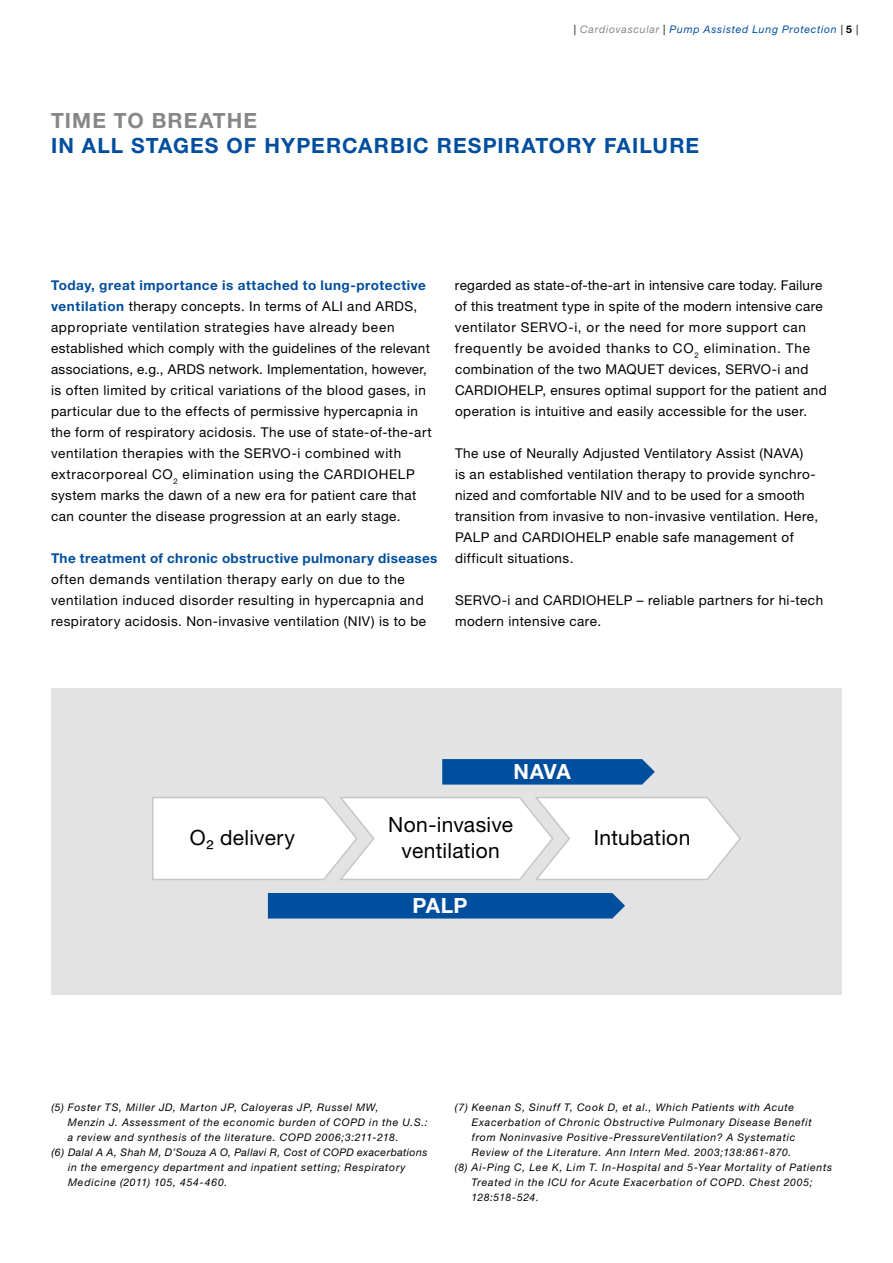
<style>
.page{position:relative;width:893px;height:1263px;background:#fff}
.page>*{position:absolute;margin:0;border:0;box-sizing:border-box;transform-origin:0 0}
.t1{font:21px/25.5px "Helvetica Neue LT Std";letter-spacing:.015em;color:#000;text-align:center}
.t2{font:700 21px "Helvetica Neue LT Std";letter-spacing:.05em;color:#004e9e}
.t3{font:700 21px "Helvetica Neue LT Std";letter-spacing:.05em;color:#878786}
.t4{font:700 21px "Helvetica Neue LT Std";letter-spacing:-.02em;color:#fff}
.t5{font:13.5px/21px "Helvetica Neue LT Std";letter-spacing:.035em;color:#000}
.t6{font:700 13.5px "Helvetica Neue LT Std";letter-spacing:.03em;color:#004e9e}
.t7{font:italic 10.5px "Helvetica Neue LT Std";letter-spacing:.07em;color:#000}
.t8{font:italic 10.5px "Helvetica Neue LT Std";letter-spacing:.04em;color:#000}
.t9{font:italic 10.5px "Helvetica Neue LT Std";letter-spacing:.07em;color:#004e9e}
.t10{font:italic 10.5px "Helvetica Neue LT Std";letter-spacing:.02em;color:#000}
.s1{color:#000}
.s2{color:#878786}
.s3{font-weight:700;font-style:normal;color:#000}
.s4{font-weight:700;color:#004e9e}
</style>
<div class="page">
<div style="left:51px;top:689px;width:791px;height:306px;background:#e3e3e3"></div>
<svg style="left:152px;top:797px;width:589px;height:83px;background:#f9fafa"></svg>
<svg style="left:442px;top:759px;width:213px;height:25px;background:#0753a0"></svg>
<div style="left:268px;top:893px;width:357px;height:25px;background:#004e9e"></div>
<p class="t9" style="left:574px;top:23px;width:286px"><span class="s1">|</span> <span class="s2">Cardiovascular</span> <span class="s1">|</span> Pump Assisted Lung Protection <span class="s1">|</span> <span class="s3">5</span> <span class="s1">|</span></p>
<h1 class="t3" style="left:51px;top:107px;width:207px">TIM E TO BREATHE</h1>
<h1 class="t2" style="left:51px;top:133px;width:650px">IN ALL STAGES OF HYPERCARBIC RESPIRATORY FAILURE</h1>
<p class="t5" style="left:51px;top:275px;width:382px"><span class="s4">Today, great importance is attached to lung-protective ventilation</span> therapy concepts. In terms of ALI and ARDS, appropriate ventilation strategies have already been established which comply with the guidelines of the relevant associations, e.g., ARDS network. Implementation, however, is often limited by critical variations of the blood gases, in particular due to the effects of permissive hypercapnia in the form of respiratory acidosis. The use of state-of-the-art ventilation therapies with the SERVO-i combined with extracorporeal CO<sub>2</sub> elimination using the CARDIOHELP system marks the dawn of a new era for patient care that can counter the disease progression at an early stage.</p>
<p class="t6" style="left:51px;top:550px;width:388px">The treatment of chronic obstructive pulmonary diseases</p>
<p class="t5" style="left:51px;top:569px;width:377px">often demands ventilation therapy early on due to the ventilation induced disorder resulting in hypercapnia and respiratory acidosis. Non-invasive ventilation (NIV) is to be</p>
<p class="t5" style="left:455px;top:275px;width:373px">regarded as state-of-the-art in intensive care today. Failure of this treatment type in spite of the modern intensive care ventilator SERVO-i, or the need for more support can frequently be avoided thanks to CO<sub>2</sub> elimination. The combination of the two MAQUET devices, SERVO-i and CARDIOHELP, ensures optimal support for the patient and operation is intuitive and easily accessible for the user.</p>
<p class="t5" style="left:455px;top:443px;width:365px">The use of Neurally Adjusted Ventilatory Assist (NAVA)<br>is an established ventilation therapy to provide synchro&shy;nized and comfortable NIV and to be used for a smooth transition from invasive to non-invasive ventilation. Here, PALP and CARDIOHELP enable safe management of difficult situations.</p>
<p class="t5" style="left:455px;top:590px;width:370px">SERVO-i and CARDIOHELP – reliable partners for hi-tech modern intensive care.</p>
<h1 class="t4" style="left:514px;top:758px;width:59px">N AVA</h1>
<h1 class="t1" style="left:190px;top:825px;width:17px">O</h1>
<h1 class="t1" style="left:206px;top:834px;width:8px">²</h1>
<h1 class="t1" style="left:220px;top:825px;width:77px">delivery</h1>
<h1 class="t1" style="left:388px;top:812px;width:126px">Non-invasive ventilation</h1>
<h1 class="t4" style="left:413px;top:892px;width:56px">PALP</h1>
<h1 class="t1" style="left:594px;top:825px;width:98px">Intubation</h1>
<p class="t7" style="left:51px;top:1101px;width:329px">(5) Foster TS, Miller JD, Marton JP, Caloyeras JP, Russel MW,</p>
<p class="t7" style="left:68px;top:1116px;width:361px">Menzin J. Assessment of the economic burden of COPD in the U.S.:</p>
<p class="t7" style="left:68px;top:1131px;width:332px">a review and synthesis of the literature. COPD 2006;3:211-218.</p>
<p class="t8" style="left:51px;top:1146px;width:377px">(6) Dalal A A, Shah M, D’Souza A O, Pallavi R, Cost of COPD exacerbations</p>
<p class="t7" style="left:68px;top:1161px;width:339px">in the emergency department and inpatient setting; Respiratory</p>
<p class="t7" style="left:68px;top:1176px;width:161px">Medicine (2011) 105, 454-460.</p>
<p class="t7" style="left:455px;top:1101px;width:341px">(7) Keenan S, Sinuff T, Cook D, et al., Which Patients with Acute</p>
<p class="t7" style="left:472px;top:1116px;width:341px">Exacerbation of Chronic Obstructive Pulmonary Disease Benefit</p>
<p class="t7" style="left:472px;top:1131px;width:325px">from Noninvasive Positive-PressureVentilation? A Systematic</p>
<p class="t7" style="left:472px;top:1146px;width:321px">Review of the Literature. Ann Intern Med. 2003;138:861-870.</p>
<p class="t7" style="left:455px;top:1161px;width:379px">(8) Ai-Ping C, Lee K, Lim T. In-Hospital and 5-Year Mortality of Patients</p>
<p class="t7" style="left:471px;top:1176px;width:343px">Treated in the ICU for Acute Exacerbation of COPD. Chest 2005;</p>
<p class="t10" style="left:471px;top:1191px;width:69px">128:518-524.</p>
</div>
